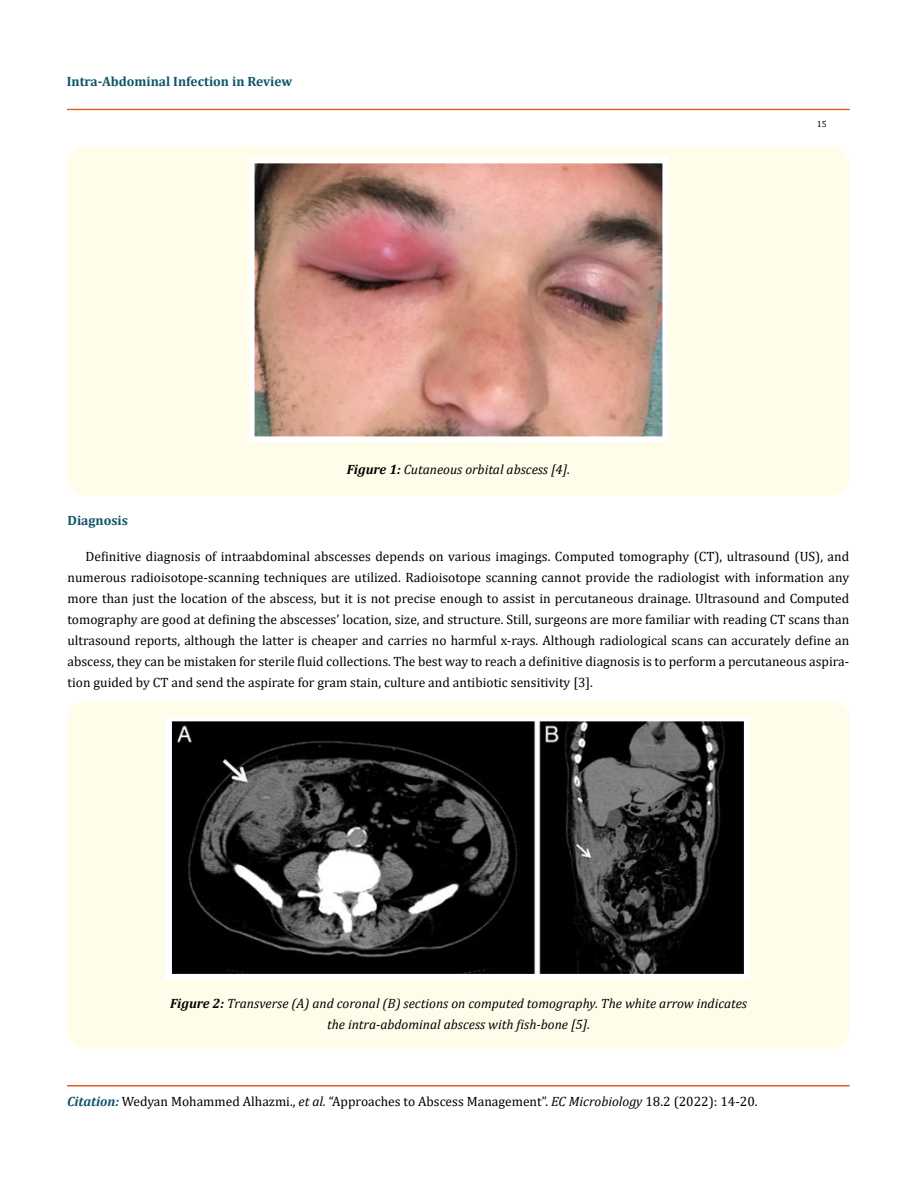
<style>
.page{position:relative;width:917px;height:1190px;background:#fff}
.page>*{position:absolute;margin:0;border:0;box-sizing:border-box;transform-origin:0 0}
.t1{font:13.5px/21px "Cambria";color:#000;text-align:justify}
.t2{font:italic 13.5px/21px "Cambria";color:#000;text-align:center}
.t3{font:700 13.5px "Cambria";color:#0e546a}
.t4{font:9px "Cambria";color:#000}
.s1{font-weight:700}
.s2{font-weight:700;font-style:italic;color:#0e546a}
.s3{font-style:italic}
</style>
<div class="page">
<div style="left:67px;top:109px;width:782px;height:1px;border:1px solid #e05d1a"></div>
<div style="left:67px;top:1085px;width:782px;height:1px;border:1px solid #e05d1a"></div>
<div style="left:67px;top:147px;width:782px;height:348px;background:#fffde9;border-radius:18px"></div>
<img style="left:249px;top:158px;width:418px;height:283px">
<div style="left:68px;top:700px;width:781px;height:348px;background:#fffde9;border-radius:18px"></div>
<img style="left:166px;top:717px;width:583px;height:262px">
<p class="t3" style="left:67px;top:72px;width:227px">Intra-Abdominal Infection in Review</p>
<p class="t2" style="left:347px;top:458px;width:225px"><span class="s1">Figure 1:</span> Cutaneous orbital abscess [4].</p>
<p class="t4" style="left:816px;top:118px;width:11px">15</p>
<p class="t3" style="left:68px;top:510px;width:62px">Diagnosis</p>
<p class="t1" style="left:68px;top:545px;width:783px;text-indent:18px">Definitive diagnosis of intraabdominal abscesses depends on various imagings. Computed tomography (CT), ultrasound (US), and numerous radioisotope-scanning techniques are utilized. Radioisotope scanning cannot provide the radiologist with information any more than just the location of the abscess, but it is not precise enough to assist in percutaneous drainage. Ultrasound and Computed tomography are good at defining the abscesses’ location, size, and structure. Still, surgeons are more familiar with reading CT scans than ultrasound reports, although the latter is cheaper and carries no harmful x-rays. Although radiological scans can accurately define an abscess, they can be mistaken for sterile fluid collections. The best way to reach a definitive diagnosis is to perform a percutaneous aspira&shy;tion guided by CT and send the aspirate for gram stain, culture and antibiotic sensitivity [3].</p>
<p class="t2" style="left:170px;top:992px;width:578px"><span class="s1">Figure 2:</span> Transverse (A) and coronal (B) sections on computed tomography. The white arrow indicates the intra-abdominal abscess with fish-bone [5].</p>
<p class="t1" style="left:67px;top:1090px;width:692px"><span class="s2">Citation:</span> Wedyan Mohammed Alhazmi., <span class="s3">et al.</span> “Approaches to Abscess Management”. <span class="s3">EC Microbiology</span> 18.2 (2022): 14-20.</p>
</div>
